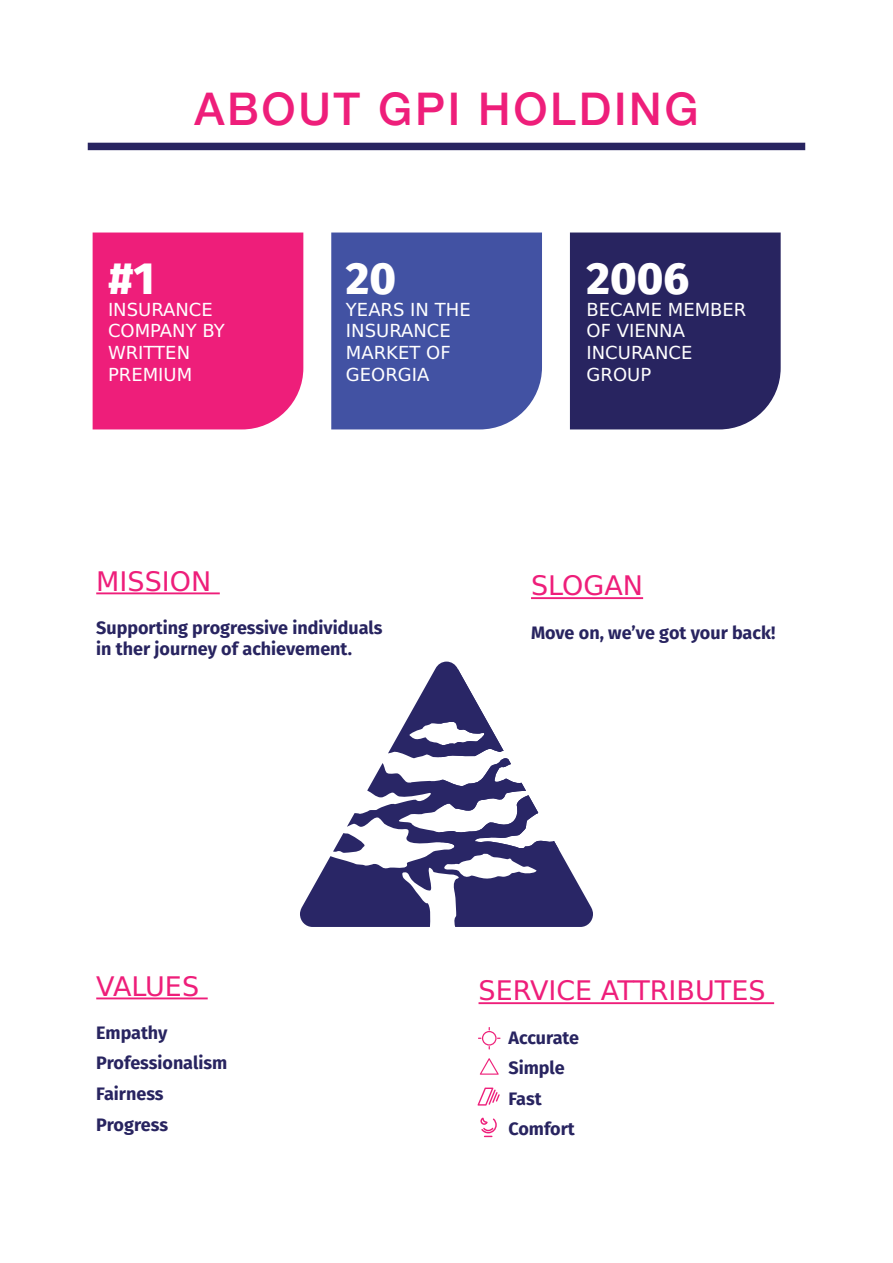
<style>
.page{position:relative;width:893px;height:1263px;background:#fff}
.page>*{position:absolute;margin:0;border:0;box-sizing:border-box;transform-origin:0 0}
.t1{font:500 45px "Helvetica Neue";letter-spacing:.06em;color:#ee1e7a}
.t2{font:800 45px "Fira GO";color:#fff}
.t3{font:27px "BPG Mrgvlovani Caps 2010";color:#ee1e7a}
.t4{font:700 18px/21.6px "Fira GO";color:#282460}
.t5{font:18px "BPG Mrgvlovani Caps 2010";color:#fff}
</style>
<div class="page">
<hr style="left:478px;top:1002px;width:296px;height:2px;background:#ee1e7a">
<div style="left:93px;top:232px;width:210px;height:197px;background:#ee1e7a"></div>
<div style="left:331px;top:232px;width:211px;height:197px;background:#4252a3"></div>
<div style="left:570px;top:232px;width:211px;height:197px;background:#282460"></div>
<div style="left:88px;top:143px;width:717px;height:7px;background:#282460"></div>
<svg style="left:478px;top:1027px;width:22px;height:22px"></svg>
<svg style="left:480px;top:1058px;width:19px;height:17px"></svg>
<svg style="left:478px;top:1087px;width:22px;height:18px"></svg>
<svg style="left:480px;top:1118px;width:17px;height:19px"></svg>
<hr style="left:96px;top:592px;width:124px;height:2px;background:#ee1e7a">
<hr style="left:531px;top:597px;width:112px;height:2px;background:#ee1e7a">
<hr style="left:96px;top:997px;width:112px;height:2px;background:#ee1e7a">
<svg style="left:300px;top:661px;width:293px;height:266px"></svg>
<svg style="left:440px;top:669px;width:119px;height:180px"></svg>
<p class="t1" style="left:194px;top:73px;width:506px">ABOUT GPI HOLDING</p>
<p class="t2" style="left:108px;top:252px;width:48px">#1</p>
<p class="t5" style="left:108px;top:299px;width:106px">INSURANCE</p>
<p class="t5" style="left:108px;top:321px;width:118px">COMPANY BY</p>
<p class="t5" style="left:108px;top:342px;width:84px">WRITTEN</p>
<p class="t5" style="left:108px;top:364px;width:86px">PREMIUM</p>
<p class="t2" style="left:346px;top:252px;width:52px">20</p>
<p class="t5" style="left:346px;top:299px;width:126px">YEARS IN THE</p>
<p class="t5" style="left:346px;top:321px;width:106px">INSURANCE</p>
<p class="t5" style="left:346px;top:342px;width:106px">MARKET OF</p>
<p class="t5" style="left:346px;top:364px;width:85px">GEORGIA</p>
<p class="t2" style="left:586px;top:252px;width:104px">2006</p>
<p class="t5" style="left:586px;top:299px;width:161px">BECAME MEMBER</p>
<p class="t5" style="left:586px;top:321px;width:100px">OF VIENNA</p>
<p class="t5" style="left:586px;top:342px;width:108px">INCURANCE</p>
<p class="t5" style="left:586px;top:364px;width:66px">GROUP</p>
<p class="t3" style="left:96px;top:565px;width:116px">MISSION</p>
<p class="t4" style="left:96px;top:617px;width:288px">Supporting progressive individuals in ther journey of achievement.</p>
<p class="t3" style="left:531px;top:570px;width:114px">SLOGAN</p>
<p class="t4" style="left:531px;top:621px;width:246px">Move on, we’ve got your back!</p>
<p class="t3" style="left:96px;top:970px;width:104px">VALUES</p>
<p class="t4" style="left:96px;top:1022px;width:73px">Empathy</p>
<p class="t4" style="left:96px;top:1052px;width:133px">Professionalism</p>
<p class="t4" style="left:96px;top:1083px;width:69px">Fairness</p>
<p class="t4" style="left:96px;top:1114px;width:73px">Progress</p>
<p class="t3" style="left:478px;top:975px;width:289px">SERVICE ATTRIBUTES</p>
<p class="t4" style="left:508px;top:1026px;width:72px">Accurate</p>
<p class="t4" style="left:508px;top:1057px;width:58px">Simple</p>
<p class="t4" style="left:508px;top:1088px;width:35px">Fast</p>
<p class="t4" style="left:508px;top:1118px;width:68px">Comfort</p>
</div>
